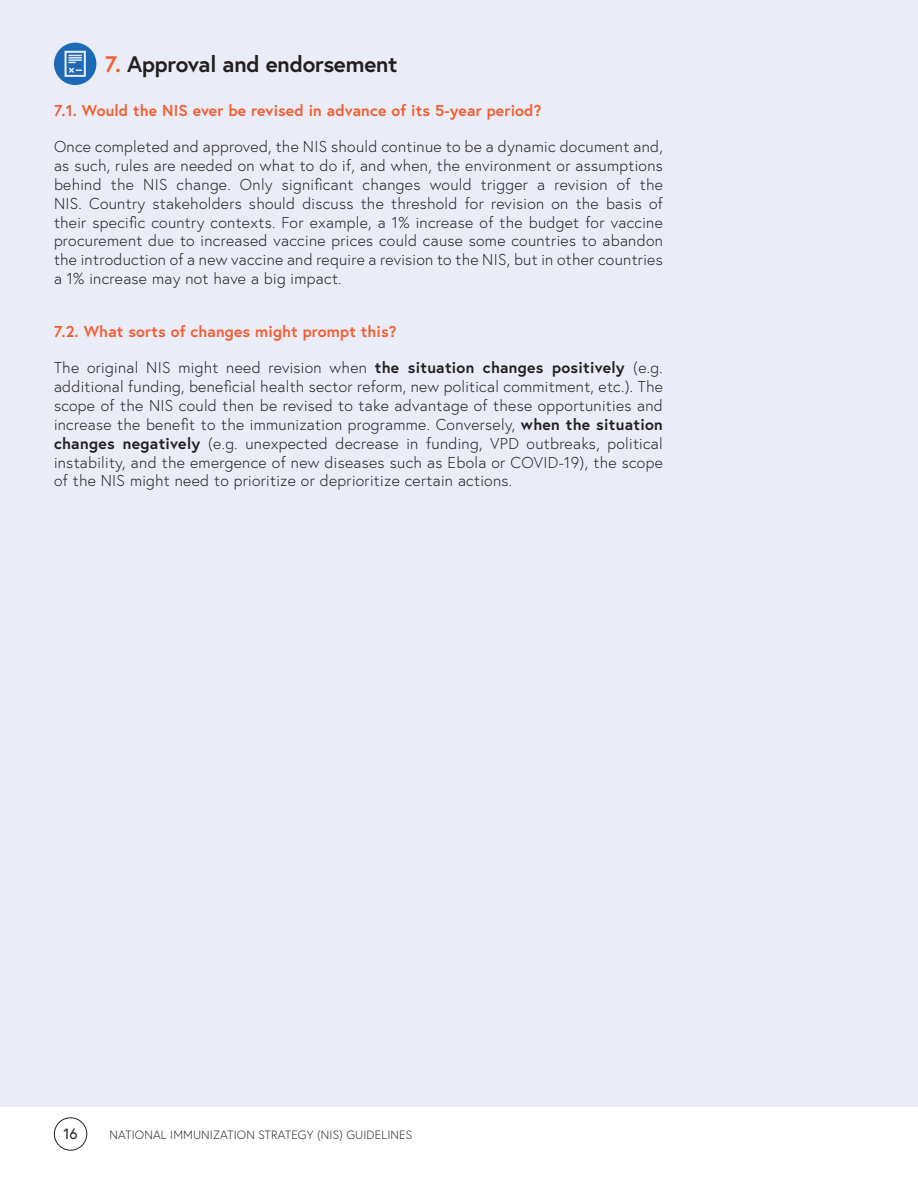
<style>
.page{position:relative;width:918px;height:1188px;background:#fff}
.page>*{position:absolute;margin:0;border:0;box-sizing:border-box;transform-origin:0 0}
.t1{font:700 22.5px "Europa";letter-spacing:-.01em;color:#231f20}
.t2{font:300 15.75px/18.9px "Europa";letter-spacing:.02em;color:#231f20;text-align:justify}
.t3{font:700 15.75px "Europa";letter-spacing:.01em;color:#f15f32}
.t4{font:15px "Europa";color:#231f20}
.t5{font:300 12px "Europa";letter-spacing:.01em;color:#231f20}
.s1{color:#f15f32}
.s2{font-weight:700}
</style>
<div class="page">
<div style="left:0;top:0;width:918px;height:1107px;background:#eaedf7"></div>
<div style="left:54px;top:1117px;width:33px;height:34px;border:1px solid #231f20;border-radius:50%"></div>
<svg style="left:54px;top:43px;width:42px;height:42px"></svg>
<p class="t1" style="left:105px;top:48px;width:294px"><span class="s1">7.</span> Approval and endorsement</p>
<p class="t3" style="left:54px;top:100px;width:489px">7.1. Would the NIS ever be revised in advance of its 5-year period?</p>
<p class="t2" style="left:54px;top:137px;width:610px">Once completed and approved, the NIS should continue to be a dynamic document and, as such, rules are needed on what to do if, and when, the environment or assumptions behind the NIS change. Only significant changes would trigger a revision of the NIS. Country stakeholders should discuss the threshold for revision on the basis of their specific country contexts. For example, a 1% increase of the budget for vaccine procurement due to increased vaccine prices could cause some countries to abandon the introduction of a new vaccine and require a revision to the NIS, but in other countries a 1% increase may not have a big impact.</p>
<p class="t3" style="left:54px;top:321px;width:344px">7.2. What sorts of changes might prompt this?</p>
<p class="t2" style="left:54px;top:358px;width:610px">The original NIS might need revision when <span class="s2">the situation changes positively</span> (e.g. additional funding, beneficial health sector reform, new political commitment, etc.). The scope of the NIS could then be revised to take advantage of these opportunities and increase the benefit to the immunization programme. Conversely, <span class="s2">when the situation changes negatively</span> (e.g. unexpected decrease in funding, VPD outbreaks, political instability, and the emergence of new diseases such as Ebola or COVID-19), the scope of the NIS might need to prioritize or deprioritize certain actions.</p>
<p class="t4" style="left:63px;top:1124px;width:16px">16</p>
<p class="t5" style="left:109px;top:1128px;width:304px">NATIONAL IMMUNIZATION STRATEGY (NIS) GUIDELINES</p>
</div>
